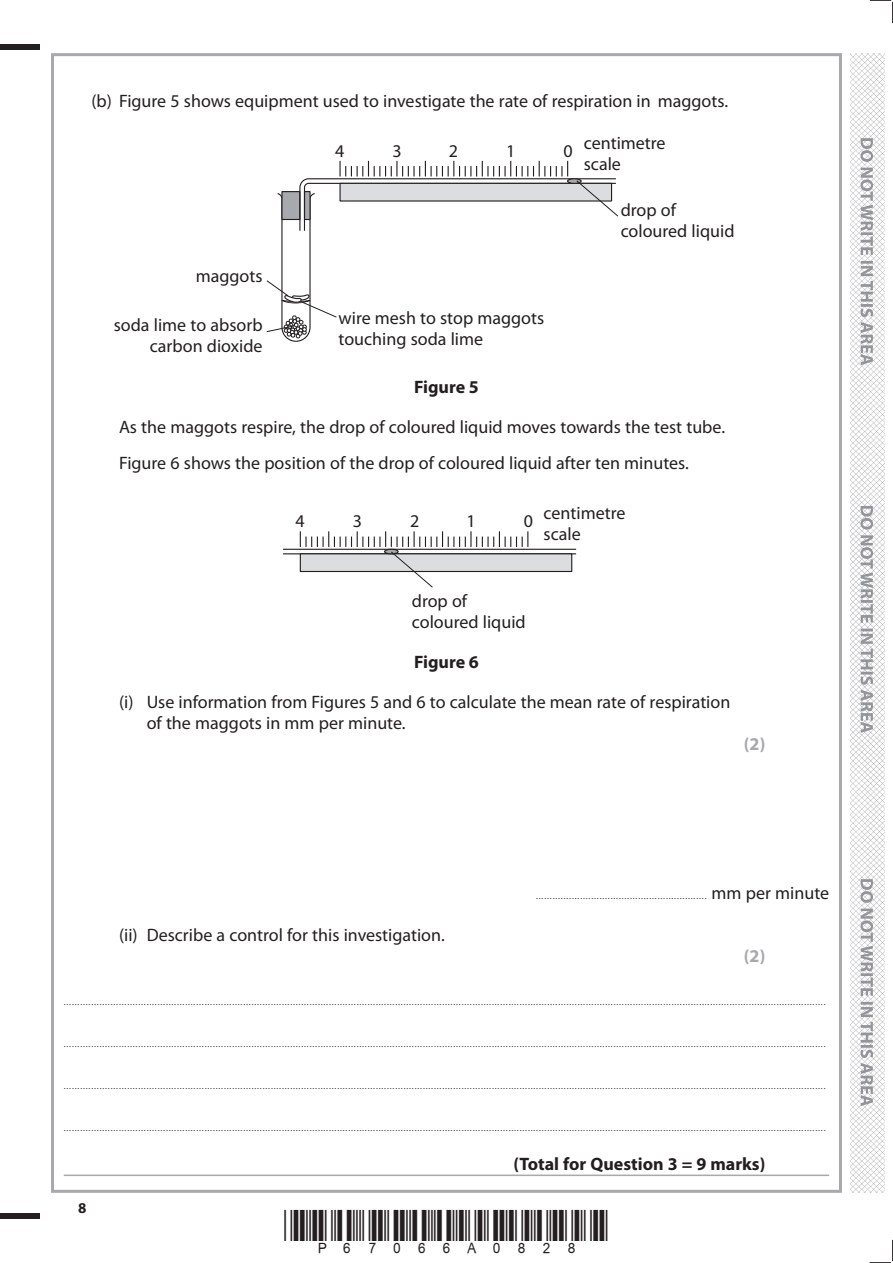
<style>
.page{position:relative;width:893px;height:1263px;background:#fff}
.page>*{position:absolute;margin:0;border:0;box-sizing:border-box;transform-origin:0 0}
.t1{font:18px/21px "Myriad Pro";color:#231f20}
.t2{font:700 18px "Myriad Pro";color:#231f20}
.t3{font:700 18px "Myriad Pro";color:#a8a9ad}
.t4{font:700 15px "Myriad Pro";color:#231f20}
.t5{font:9px "Myriad Pro";color:#231f20}
.s1{font-size:18px}
</style>
<div class="page">
<div style="left:0;top:44px;width:40px;height:5px;background:#231f20"></div>
<div style="left:0;top:1214px;width:40px;height:5px;background:#231f20"></div>
<svg style="left:870px;top:0;width:23px;height:23px"></svg>
<svg style="left:870px;top:1240px;width:23px;height:23px"></svg>
<img style="left:850px;top:53px;width:34px;height:1140px">
<svg style="left:860px;top:138px;width:13px;height:968px"></svg>
<hr style="left:64px;top:1174px;width:765px;height:2px;background:#a8a9ad">
<svg style="left:266px;top:161px;width:352px;height:181px"></svg>
<hr style="left:283px;top:553px;width:293px;height:1px;background:#231f20">
<hr style="left:283px;top:549px;width:293px;height:1px;background:#231f20">
<svg style="left:299px;top:531px;width:274px;height:57px"></svg>
<h1 class="t1" style="left:91px;top:90px;width:638px">(b) Figure 5 shows equipment used to investigate the rate of respiration in maggots.</h1>
<h1 class="t1" style="left:196px;top:265px;width:68px">maggots</h1>
<h1 class="t1" style="left:335px;top:140px;width:11px">4</h1>
<h1 class="t1" style="left:393px;top:140px;width:11px">3</h1>
<h1 class="t1" style="left:449px;top:140px;width:11px">2</h1>
<h1 class="t1" style="left:506px;top:140px;width:11px">1</h1>
<h1 class="t1" style="left:564px;top:140px;width:11px">0</h1>
<h1 class="t1" style="left:114px;top:315px;width:150px;text-align:right">soda lime to absorb carbon dioxide</h1>
<h1 class="t1" style="left:339px;top:307px;width:207px">wire mesh to stop maggots touching soda lime</h1>
<h1 class="t1" style="left:584px;top:133px;width:83px">centimetre scale</h1>
<h1 class="t1" style="left:621px;top:199px;width:115px">drop of coloured liquid</h1>
<h1 class="t2" style="left:414px;top:375px;width:66px">Figure 5</h1>
<h1 class="t1" style="left:119px;top:409px;width:607px;line-height:36px">As the maggots respire, the drop of coloured liquid moves towards the test tube.<br>Figure 6 shows the position of the drop of coloured liquid after ten minutes.</h1>
<h1 class="t1" style="left:295px;top:510px;width:11px">4</h1>
<h1 class="t1" style="left:353px;top:510px;width:11px">3</h1>
<h1 class="t1" style="left:410px;top:510px;width:11px">2</h1>
<h1 class="t1" style="left:467px;top:510px;width:11px">1</h1>
<h1 class="t1" style="left:524px;top:510px;width:11px">0</h1>
<h1 class="t1" style="left:544px;top:502px;width:83px">centimetre scale</h1>
<h1 class="t1" style="left:412px;top:590px;width:115px">drop of coloured liquid</h1>
<h1 class="t2" style="left:414px;top:650px;width:66px">Figure 6</h1>
<h1 class="t1" style="left:147px;top:692px;width:585px;text-indent:-28px">(i) Use information from Figures 5 and 6 to calculate the mean rate of respiration of the maggots in mm per minute.</h1>
<h1 class="t3" style="left:744px;top:733px;width:23px">(2)</h1>
<h1 class="t1" style="left:119px;top:924px;width:327px">(ii) Describe a control for this investigation.</h1>
<p class="t5" style="left:536px;top:890px;width:295px">.............................................................. <span class="s1">mm per minute</span></p>
<h1 class="t3" style="left:744px;top:944px;width:23px">(2)</h1>
<p class="t5" style="left:64px;top:996px;width:763px">....................................................................................................................................................................................................................................................................................</p>
<p class="t5" style="left:64px;top:1038px;width:763px">....................................................................................................................................................................................................................................................................................</p>
<p class="t5" style="left:64px;top:1080px;width:763px">....................................................................................................................................................................................................................................................................................</p>
<p class="t5" style="left:64px;top:1123px;width:763px">....................................................................................................................................................................................................................................................................................</p>
<h1 class="t2" style="left:513px;top:1152px;width:254px">(Total for Question 3 = 9 marks)</h1>
<h2 class="t4" style="left:78px;top:1198px;width:10px">8</h2>
</div>
